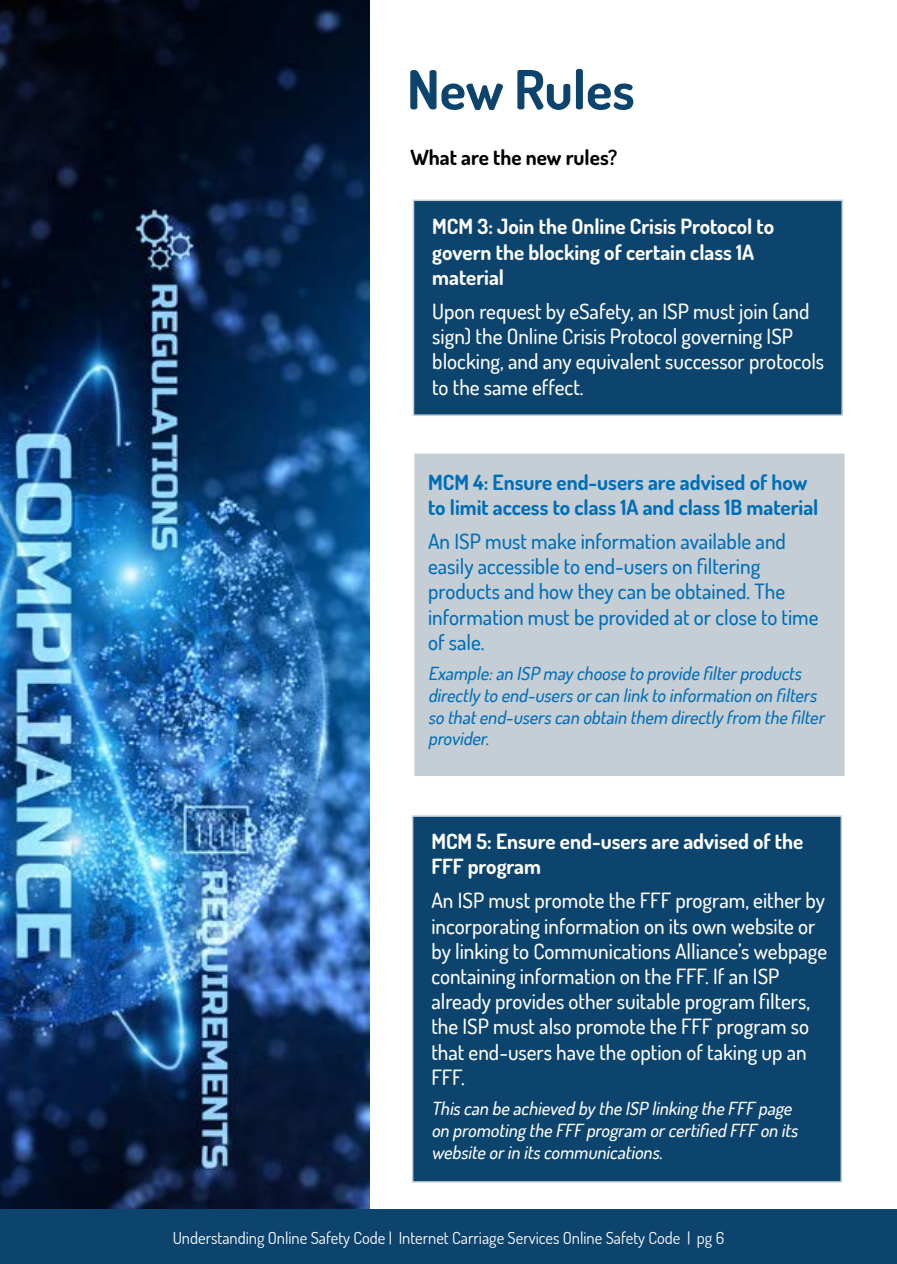
<style>
.page{position:relative;width:897px;height:1264px;background:#fff}
.page>*{position:absolute;margin:0;border:0;box-sizing:border-box;transform-origin:0 0}
.t1{font:700 54px "Dosis";color:#0d446e}
.t2{font:500 21px/25.2px "Dosis";color:#fff}
.t3{font:500 21px/25.2px "Dosis";color:#006eb6}
.t4{font:700 21px/25.2px "Dosis";color:#fff}
.t5{font:700 21px/25.2px "Dosis";color:#006eb6}
.t6{font:700 21px "Dosis";color:#000}
.t7{font:italic 500 18px/21.6px "Dosis";color:#006eb6}
.t8{font:italic 500 18px/21.6px "Dosis";color:#fff}
.t9{font:16.5px "Dosis";color:#fff}
</style>
<div class="page">
<img style="left:0;top:0;width:369px;height:1210px">
<div style="left:0;top:1210px;width:896px;height:54px;background:#0d446e"></div>
<div style="left:412px;top:200px;width:430px;height:216px;background:#0d446e;border:2px solid #c4ced4"></div>
<div style="left:414px;top:453px;width:430px;height:323px;background:#c4ced4;border:2px solid #c4ced4"></div>
<div style="left:412px;top:815px;width:429px;height:367px;background:#0d446e;border:2px solid #c4ced4"></div>
<h1 class="t1" style="left:407px;top:52px;width:229px">New Rules</h1>
<p class="t6" style="left:410px;top:143px;width:208px">What are the new rules?</p>
<p class="t4" style="left:432px;top:213px;width:343px">MCM 3: Join the Online Crisis Protocol to govern the blocking of certain class 1A material</p>
<p class="t2" style="left:432px;top:298px;width:393px">Upon request by eSafety, an ISP must join (and sign) the Online Crisis Protocol governing ISP blocking, and any equivalent successor protocols to the same effect.</p>
<p class="t5" style="left:428px;top:468px;width:392px">MCM 4: Ensure end-users are advised of how to limit access to class 1A and class 1B material</p>
<p class="t3" style="left:428px;top:528px;width:392px">An ISP must make information available and easily accessible to end-users on filtering products and how they can be obtained. The information must be provided at or close to time of sale.</p>
<p class="t7" style="left:428px;top:662px;width:401px">Example:an ISP may choose to provide filterproducts directly to end-usersorcan link to information on filters so thatend-userscan obtain them directly from the filter provider.</p>
<p class="t4" style="left:431px;top:827px;width:373px">MCM 5: Ensure end-users are advised of the<br>FFF program</p>
<p class="t2" style="left:431px;top:887px;width:397px">An ISP must promote the FFF program, either by incorporating information on its own website or by linking to Communications Alliance’s webpage containing information on the FFF. If an ISP already provides other suitable program filters, the ISP must also promote the FFF program so that end-users have the option of taking up an FFF.</p>
<p class="t8" style="left:431px;top:1097px;width:371px">Thiscan be achieved by the ISP linking the FFF page on promoting the FFF program orcertified FFF on its website orin itscommunications.</p>
<p class="t9" style="left:173px;top:1227px;width:553px">Understanding Online Safety Code | Internet Carriage Services Online Safety Code | pg 6</p>
</div>
